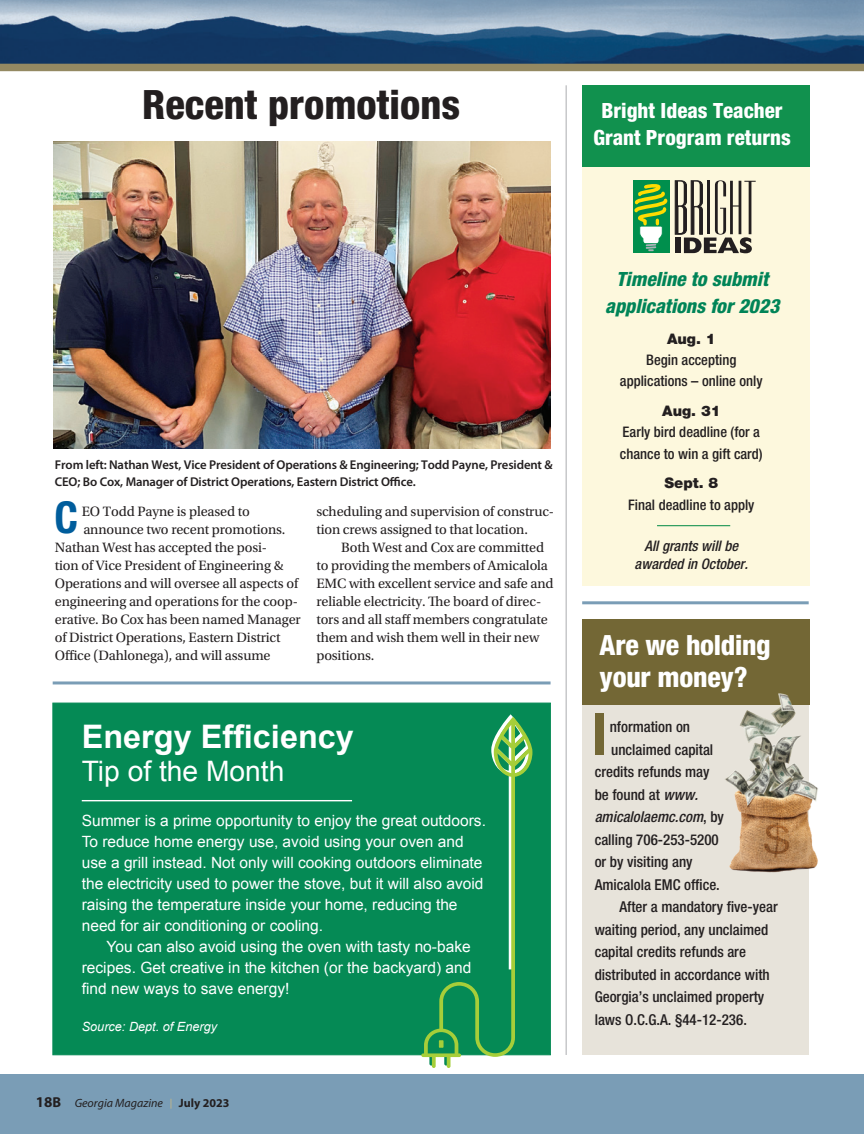
<style>
.page{position:relative;width:864px;height:1134px;background:#fff}
.page>*{position:absolute;margin:0;border:0;box-sizing:border-box;transform-origin:0 0}
.t1{font:700 condensed 58.5px "Helvetica Neue LT Std";color:#736735}
.t2{font:700 condensed 43.95px "Helvetica Neue LT Std";color:#005d9c}
.t3{font:800 condensed 40.5px "Helvetica Neue LT Std";color:#231f20}
.t4{font:700 32.4px "Arial";color:#fff}
.t5{font:28.2px "Arial";color:#fff}
.t6{font:800 condensed 27.9px/32.1px "Helvetica Neue LT Std";letter-spacing:-.01em;color:#fff}
.t7{font:800 condensed 21px/27px "Helvetica Neue LT Std";color:#fff;text-align:center}
.t8{font:italic 800 condensed 19.65px/26.8px "Helvetica Neue LT Std";color:#008457;text-align:center}
.t9{font:15.45px/21px "Arial";color:#fff}
.t10{font:500 condensed 15px "Helvetica Neue LT Std";color:#231f20}
.t11{font:italic 500 condensed 15px "Helvetica Neue LT Std";color:#231f20}
.t12{font:500 condensed 14.55px/21.5px "Helvetica Neue LT Std";color:#231f20;text-align:center}
.t13{font:italic 500 condensed 14.55px/18.5px "Helvetica Neue LT Std";color:#231f20;text-align:center}
.t14{font:900 14.55px "Helvetica Neue LT Std";color:#231f20}
.t15{font:14.25px/18px "Utopia Std";letter-spacing:-.01em;color:#231f20}
.t16{font:600 12.75px/16.5px "Myriad Pro";letter-spacing:-.01em;color:#231f20}
.t17{font:italic 12.75px "Arial";color:#fff}
.t18{font:italic 12px "Myriad Pro";color:#231f20}
.t19{font:700 12px "Myriad Pro";color:#231f20}
.s1{font-weight:700;font-style:normal;font-size:15px}
.s2{font-weight:700;font-style:normal;font-size:14.4px}
.s3{font-style:italic}
.s4{font-style:normal}
</style>
<div class="page">
<img style="left:0;top:0;width:864px;height:64px">
<div style="left:0;top:64px;width:864px;height:7px;background:#948962"></div>
<div style="left:0;top:1075px;width:864px;height:59px;background:#7a9db6"></div>
<hr style="left:582px;top:601px;width:227px;height:3px;background:#7a9db6">
<hr style="left:565px;top:85px;width:2px;height:970px;background:#c7c8ca">
<img style="left:54px;top:141px;width:497px;height:307px">
<div style="left:53px;top:703px;width:498px;height:352px;background:#058a55;border:1px solid #058a55"></div>
<svg style="left:419px;top:714px;width:113px;height:354px"></svg>
<hr style="left:82px;top:800px;width:270px;height:1px;background:#fff">
<hr style="left:53px;top:681px;width:498px;height:3px;background:#7a9db6">
<div style="left:582px;top:632px;width:227px;height:423px;background:#e7e3da"></div>
<div style="left:582px;top:620px;width:228px;height:85px;background:#736735"></div>
<img style="left:725px;top:693px;width:93px;height:180px">
<div style="left:582px;top:96px;width:228px;height:489px;background:#fdf8dd"></div>
<svg style="left:675px;top:180px;width:81px;height:73px"></svg>
<div style="left:633px;top:180px;width:37px;height:73px;background:#008f4d"></div>
<svg style="left:634px;top:184px;width:34px;height:67px"></svg>
<div style="left:582px;top:85px;width:228px;height:82px;background:#11914e"></div>
<hr style="left:657px;top:525px;width:73px;height:1px;background:#11914e">
<h3 class="t3" style="left:142px;top:80px;width:320px">Recent promotions</h3>
<h3 class="t7" style="left:593px;top:97px;width:199px">Bright Ideas Teacher<br>Grant Program returns</h3>
<p class="t16" style="left:55px;top:456px;width:499px">From left: Nathan West, Vice President of Operations &amp; Engineering; Todd Payne, President &amp;<br>CEO; Bo Cox, Manager of District Operations, Eastern District Office.</p>
<p class="t15" style="left:82px;top:503px;width:170px">EO Todd Payne is pleased to</p>
<p class="t15" style="left:83px;top:521px;width:204px">announce two recent promotions.</p>
<p class="t15" style="left:55px;top:539px;width:214px">Nathan West has accepted the posi-</p>
<p class="t15" style="left:55px;top:557px;width:230px">tion of Vice President of Engineering &amp;</p>
<p class="t15" style="left:55px;top:575px;width:245px">Operations and will oversee all aspects of</p>
<p class="t15" style="left:55px;top:593px;width:245px">engineering and operations for the coop-</p>
<p class="t15" style="left:55px;top:611px;width:247px">erative. Bo Cox has been named Manager</p>
<p class="t15" style="left:55px;top:629px;width:227px">of District Operations, Eastern District</p>
<p class="t15" style="left:55px;top:647px;width:217px">Office (Dahlonega), and will assume</p>
<h2 class="t2" style="left:55px;top:491px;width:25px">C</h2>
<p class="t15" style="left:316px;top:503px;width:239px">scheduling and supervision of construc&shy;tion crews assigned to that location.</p>
<p class="t15" style="left:316px;top:539px;width:239px;text-indent:25px">Both West and Cox are committed to providing the members of Amicalola EMC with excellent service and safe and reliable electricity. The board of direc&shy;tors and all staff members congratulate them and wish them well in their new positions.</p>
<h3 class="t4" style="left:82px;top:715px;width:274px">Energy Efficiency</h3>
<h3 class="t5" style="left:82px;top:752px;width:204px">Tip of the Month</h3>
<p class="t9" style="left:82px;top:810px;width:406px">Summer is a prime opportunity to enjoy the great outdoors.<br>To reduce home energy use, avoid using your oven and use a grill instead. Not only will cooking outdoors eliminate the electricity used to power the stove, but it will also avoid raising the temperature inside your home, reducing the need for air conditioning or cooling.</p>
<p class="t9" style="left:82px;top:936px;width:391px;text-align:justify;text-indent:25px">You can also avoid using the oven with tasty no-bake recipes. Get creative in the kitchen (or the backyard) and find new ways to save energy!</p>
<p class="t17" style="left:82px;top:1019px;width:137px">Source: Dept. of Energy</p>
<p class="t18" style="left:36px;top:1096px;width:129px"><span class="s1">18</span><span class="s2">B</span> Georgia Magazine</p>
<p class="t19" style="left:179px;top:1096px;width:52px">July 2023</p>
<h3 class="t8" style="left:605px;top:266px;width:176px">Timeline to submit applications for 2023</h3>
<p class="t14" style="left:667px;top:330px;width:50px">Aug. 1</p>
<p class="t12" style="left:620px;top:349px;width:144px">Begin accepting applications – online only</p>
<p class="t14" style="left:662px;top:402px;width:60px">Aug. 31</p>
<p class="t12" style="left:620px;top:421px;width:144px;text-align:left">Early bird deadline (for a chance to win a gift card)</p>
<p class="t14" style="left:664px;top:474px;width:55px">Sept. 8</p>
<p class="t12" style="left:628px;top:493px;width:128px">Final deadline to apply</p>
<p class="t13" style="left:635px;top:536px;width:115px">All grants will be awarded in October.</p>
<h3 class="t6" style="left:600px;top:628px;width:173px">Are we holding your money?</h3>
<h1 class="t1" style="left:592px;top:699px;width:17px">I</h1>
<p class="t10" style="left:610px;top:718px;width:82px">nformation on</p>
<p class="t10" style="left:611px;top:740px;width:104px">unclaimed capital</p>
<p class="t10" style="left:595px;top:763px;width:116px">credits refunds may</p>
<p class="t10" style="left:595px;top:785px;width:105px">be found at <span class="s3">www.</span></p>
<p class="t11" style="left:595px;top:808px;width:131px">amicalolaemc.com<span class="s4">, by</span></p>
<p class="t10" style="left:595px;top:830px;width:126px">calling 706-253-5200</p>
<p class="t10" style="left:595px;top:853px;width:99px">or by visiting any</p>
<p class="t10" style="left:595px;top:875px;width:127px">Amicalola EMC office.</p>
<p class="t10" style="left:620px;top:898px;width:160px">After a mandatory five-year</p>
<p class="t10" style="left:595px;top:920px;width:175px">waiting period, any unclaimed</p>
<p class="t10" style="left:595px;top:943px;width:153px">capital credits refunds are</p>
<p class="t10" style="left:595px;top:965px;width:177px">distributed in accordance with</p>
<p class="t10" style="left:595px;top:988px;width:171px">Georgia’s unclaimed property</p>
<p class="t10" style="left:595px;top:1010px;width:154px">laws O.C.G.A. §44-12-236.</p>
</div>
